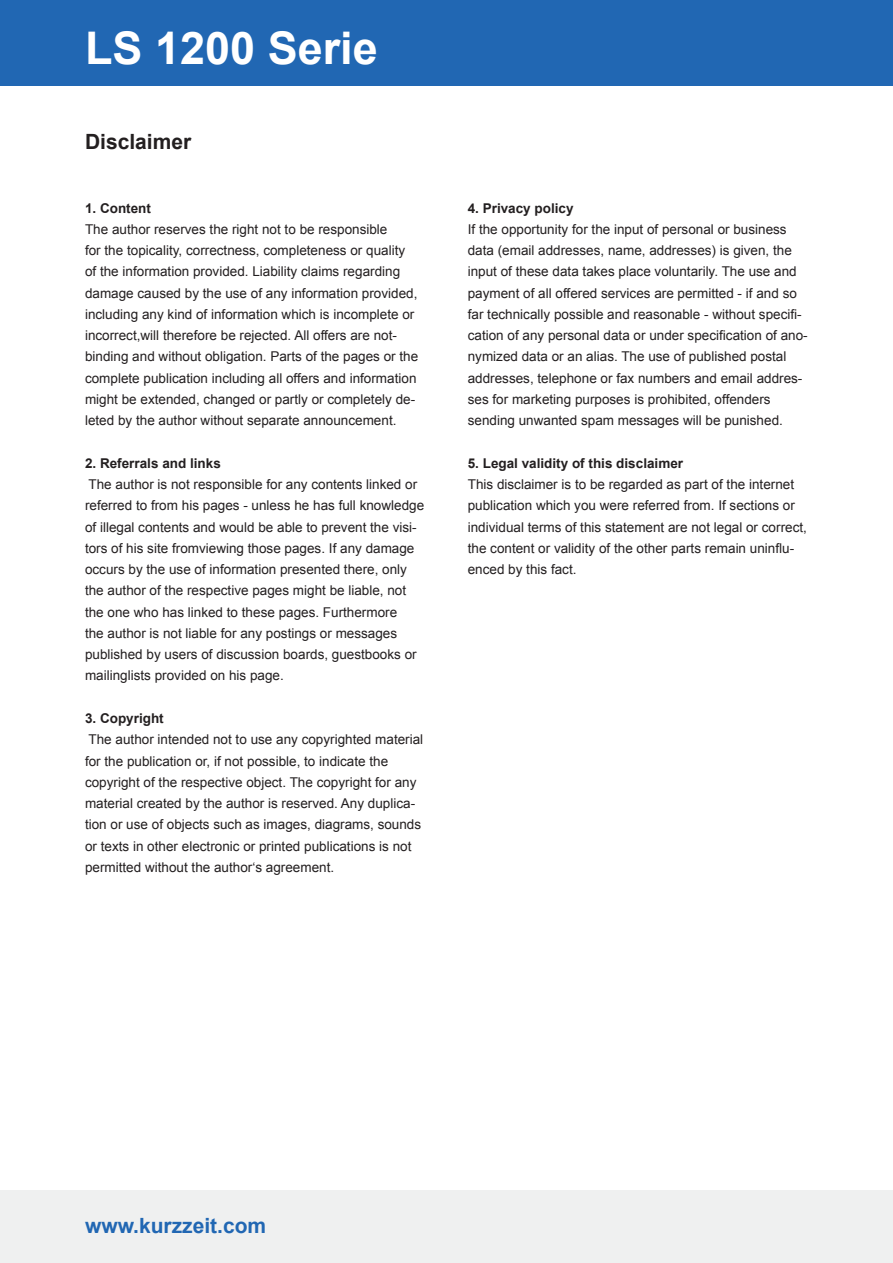
<style>
.page{position:relative;width:893px;height:1263px;background:#fff}
.page>*{position:absolute;margin:0;border:0;box-sizing:border-box;transform-origin:0 0}
.t1{font:700 45px "Arial";color:#fff}
.t2{font:700 21px "Arial";color:#2167b3}
.t3{font:700 21px "Arial";color:#231f20}
.t4{font:13.5px/21.3px "Arial";color:#231f20}
.t5{font:700 13.5px "Arial";color:#231f20}
</style>
<div class="page">
<div style="left:0;top:1191px;width:893px;height:72px;background:#eff0f0"></div>
<div style="left:0;top:0;width:893px;height:85px;background:#2167b3"></div>
<h1 class="t1" style="left:85px;top:18px;width:294px">LS 1200 Serie</h1>
<h2 class="t3" style="left:85px;top:127px;width:108px">Disclaimer</h2>
<p class="t5" style="left:85px;top:199px;width:68px">1. Content</p>
<p class="t4" style="left:85px;top:219px;width:335px">The author reserves the right not to be responsible<br>for the topicality, correctness, completeness or quality of the information provided. Liability claims regarding damage caused by the use of any information provided, including any kind of information which is incomplete or incorrect,will therefore be rejected. All offers are not&shy;binding and without obligation. Parts of the pages or the complete publication including all offers and information might be extended, changed or partly or completely de&shy;leted by the author without separate announcement.</p>
<p class="t5" style="left:85px;top:454px;width:137px">2. Referrals and links</p>
<p class="t4" style="left:85px;top:474px;width:341px">The author is not responsible for any contents linked or referred to from his pages - unless he has full knowledge of illegal contents and would be able to prevent the visi&shy;tors of his site fromviewing those pages. If any damage occurs by the use of information presented there, only the author of the respective pages might be liable, not the one who has linked to these pages. Furthermore<br>the author is not liable for any postings or messages published by users of discussion boards, guestbooks or mailinglists provided on his page.</p>
<p class="t5" style="left:85px;top:709px;width:80px">3. Copyright</p>
<p class="t4" style="left:85px;top:729px;width:340px">The author intended not to use any copyrighted material for the publication or, if not possible, to indicate the copyright of the respective object. The copyright for any material created by the author is reserved. Any duplica&shy;tion or use of objects such as images, diagrams, sounds or texts in other electronic or printed publications is not permitted without the author‘s agreement.</p>
<p class="t5" style="left:468px;top:199px;width:107px">4. Privacy policy</p>
<p class="t4" style="left:468px;top:219px;width:341px">If the opportunity for the input of personal or business data (email addresses, name, addresses) is given, the input of these data takes place voluntarily. The use and payment of all offered services are permitted - if and so far technically possible and reasonable - without specifi&shy;cation of any personal data or under specification of ano&shy;nymized data or an alias. The use of published postal addresses, telephone or fax numbers and email addres&shy;ses for marketing purposes is prohibited, offenders sending unwanted spam messages will be punished.</p>
<p class="t5" style="left:468px;top:454px;width:217px">5. Legal validity of this disclaimer</p>
<p class="t4" style="left:468px;top:474px;width:341px">This disclaimer is to be regarded as part of the internet publication which you were referred from. If sections or individual terms of this statement are not legal or correct, the content or validity of the other parts remain uninflu&shy;enced by this fact.</p>
<h2 class="t2" style="left:85px;top:1212px;width:183px">www.kurzzeit.com</h2>
</div>
